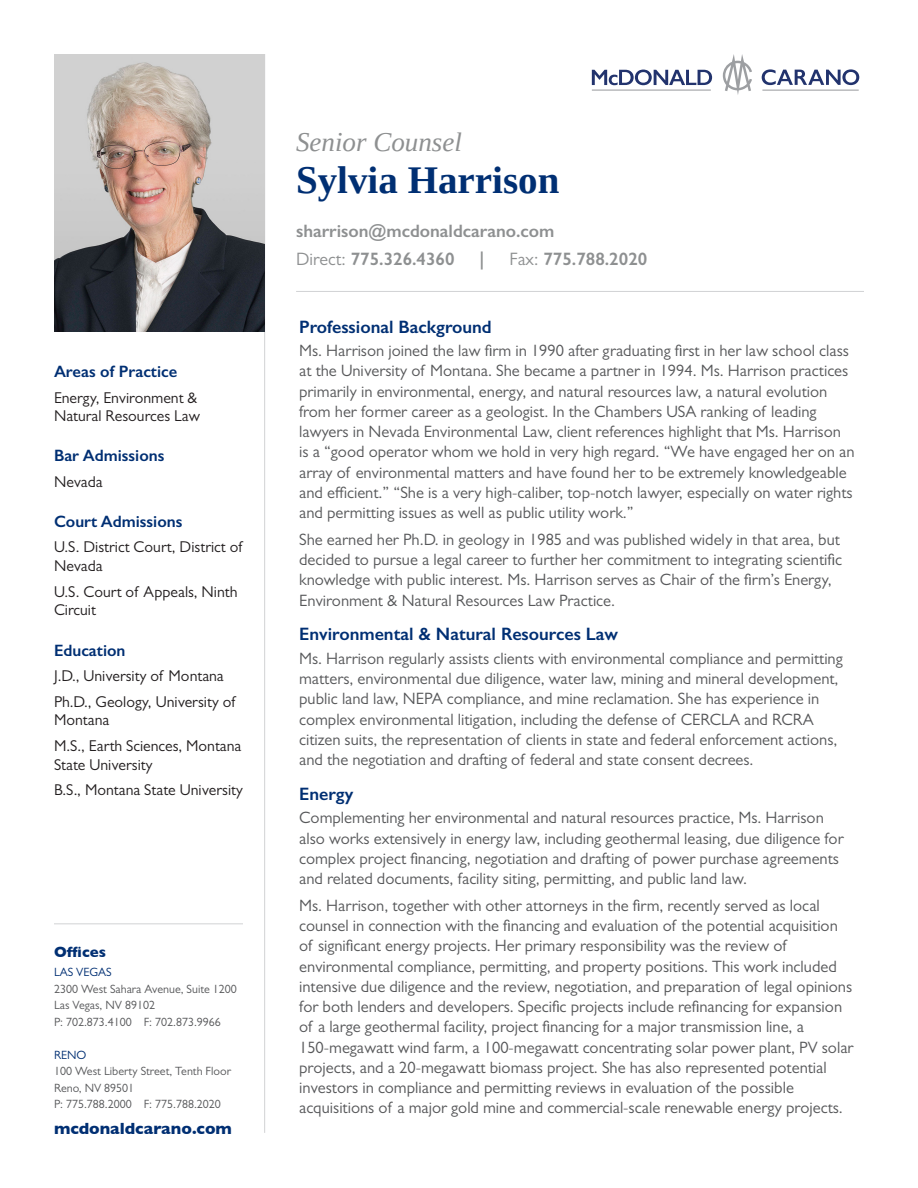
<style>
.page{position:relative;width:918px;height:1188px;background:#fff}
.page>*{position:absolute;margin:0;border:0;box-sizing:border-box;transform-origin:0 0}
.Name-Large_Bio{font:700 39px "Tinos";color:#002f73}
.Title-Large_Bio{font:italic 27px "Tinos";color:#8e9091}
.Email{font:600 18px "Gill Sans";color:#8e9091}
.Subhead{font:600 18px "Gill Sans";color:#002f73}
.Main_Content_Text{font:16.5px/20.2px "Gill Sans";color:#57585a}
.Sidebar_Subhead{font:600 16.5px "Gill Sans";color:#002f73}
.t1{font:700 16.5px "Gill Sans";color:#002f73}
.Sidebar_Text{font:15.75px/18.8px "Gill Sans";color:#231f20}
.t2{font:700 15px "Gill Sans";color:#002f73}
.t3{font:12px/16.5px "Gill Sans";color:#57585a}
.t4{font:12px "Gill Sans";color:#002f73}
.s1{font-weight:400}
</style>
<div class="page">
<hr style="left:264px;top:54px;width:1px;height:1079px;background:#d1d2d4">
<hr style="left:54px;top:923px;width:189px;height:1px;background:#d1d2d4">
<hr style="left:592px;top:90px;width:119px;height:1px;background:#9d9fa2">
<hr style="left:762px;top:90px;width:97px;height:1px;background:#9d9fa2">
<svg style="left:723px;top:54px;width:29px;height:41px"></svg>
<svg style="left:592px;top:70px;width:120px;height:15px"></svg>
<svg style="left:762px;top:69px;width:97px;height:16px"></svg>
<hr style="left:296px;top:291px;width:568px;height:1px;background:#d1d2d4">
<img style="left:54px;top:54px;width:211px;height:277px">
<p class="Sidebar_Subhead" style="left:54px;top:362px;width:125px">Areas of Practice</p>
<p class="Sidebar_Text" style="left:54px;top:388px;width:148px">Energy, Environment &amp;<br>Natural Resources Law</p>
<p class="Sidebar_Subhead" style="left:54px;top:446px;width:112px">Bar Admissions</p>
<p class="Sidebar_Text" style="left:54px;top:472px;width:50px">Nevada</p>
<p class="Sidebar_Subhead" style="left:54px;top:511px;width:130px">Court Admissions</p>
<p class="Sidebar_Text" style="left:54px;top:538px;width:190px">U.S. District Court, District of<br>Nevada</p>
<p class="Sidebar_Text" style="left:54px;top:582px;width:185px">U.S. Court of Appeals, Ninth<br>Circuit</p>
<p class="Sidebar_Subhead" style="left:54px;top:640px;width:73px">Education</p>
<p class="Sidebar_Text" style="left:54px;top:666px;width:171px">J.D., University of Montana</p>
<p class="Sidebar_Text" style="left:54px;top:692px;width:183px">Ph.D., Geology, University of<br>Montana</p>
<p class="Sidebar_Text" style="left:54px;top:736px;width:189px">M.S., Earth Sciences, Montana<br>State University</p>
<p class="Sidebar_Text" style="left:54px;top:780px;width:190px">B.S., Montana State University</p>
<p class="t2" style="left:54px;top:940px;width:53px">Offices</p>
<p class="t4" style="left:54px;top:965px;width:59px">LAS VEGAS</p>
<p class="t3" style="left:54px;top:981px;width:184px">2300 West Sahara Avenue, Suite 1200<br>Las Vegas, NV 89102<br>P: 702.873.4100 F: 702.873.9966</p>
<p class="t4" style="left:54px;top:1048px;width:34px">RENO</p>
<p class="t3" style="left:54px;top:1063px;width:179px">100 West Liberty Street, Tenth Floor<br>Reno, NV 89501<br>P: 775.788.2000 F: 775.788.2020</p>
<p class="t1" style="left:54px;top:1115px;width:179px">mcdonaldcarano.com</p>
<p class="Title-Large_Bio" style="left:296px;top:124px;width:167px">Senior Counsel</p>
<p class="Name-Large_Bio" style="left:296px;top:153px;width:265px">Sylvia Harrison</p>
<p class="Email" style="left:296px;top:220px;width:260px">sharrison@mcdonaldcarano.com</p>
<p class="Email" style="left:296px;top:248px;width:160px"><span class="s1">Direct:</span> 775.326.4360</p>
<p class="Email" style="left:480px;top:248px;width:6px">|</p>
<p class="Email" style="left:510px;top:248px;width:139px"><span class="s1">Fax:</span> 775.788.2020</p>
<p class="Subhead" style="left:299px;top:316px;width:194px">Professional Background</p>
<p class="Main_Content_Text" style="left:299px;top:340px;width:557px">Ms. Harrison joined the law firm in 1990 after graduating first in her law school class at the University of Montana. She became a partner in 1994. Ms. Harrison practices primarily in environmental, energy, and natural resources law, a natural evolution from her former career as a geologist. In the Chambers USA ranking of leading lawyers in Nevada Environmental Law, client references highlight that Ms. Harrison is a “good operator whom we hold in very high regard. “We have engaged her on an array of environmental matters and have found her to be extremely knowledgeable and efficient.” “She is a very high-caliber, top-notch lawyer, especially on water rights and permitting issues as well as public utility work.”</p>
<p class="Main_Content_Text" style="left:299px;top:529px;width:544px">She earned her Ph.D. in geology in 1985 and was published widely in that area, but decided to pursue a legal career to further her commitment to integrating scientific knowledge with public interest. Ms. Harrison serves as Chair of the firm’s Energy, Environment &amp; Natural Resources Law Practice.</p>
<p class="Subhead" style="left:299px;top:623px;width:321px">Environmental &amp; Natural Resources Law</p>
<p class="Main_Content_Text" style="left:299px;top:648px;width:545px">Ms. Harrison regularly assists clients with environmental compliance and permitting matters, environmental due diligence, water law, mining and mineral development, public land law, NEPA compliance, and mine reclamation. She has experience in complex environmental litigation, including the defense of CERCLA and RCRA citizen suits, the representation of clients in state and federal enforcement actions, and the negotiation and drafting of federal and state consent decrees.</p>
<p class="Subhead" style="left:299px;top:783px;width:56px">Energy</p>
<p class="Main_Content_Text" style="left:299px;top:808px;width:546px">Complementing her environmental and natural resources practice, Ms. Harrison also works extensively in energy law, including geothermal leasing, due diligence for complex project financing, negotiation and drafting of power purchase agreements and related documents, facility siting, permitting, and public land law.</p>
<p class="Main_Content_Text" style="left:299px;top:895px;width:556px">Ms. Harrison, together with other attorneys in the firm, recently served as local counsel in connection with the financing and evaluation of the potential acquisition of significant energy projects. Her primary responsibility was the review of environmental compliance, permitting, and property positions. This work included intensive due diligence and the review, negotiation, and preparation of legal opinions for both lenders and developers. Specific projects include refinancing for expansion of a large geothermal facility, project financing for a major transmission line, a 150-megawatt wind farm, a 100-megawatt concentrating solar power plant, PV solar projects, and a 20-megawatt biomass project. She has also represented potential investors in compliance and permitting reviews in evaluation of the possible acquisitions of a major gold mine and commercial-scale renewable energy projects.</p>
</div>
